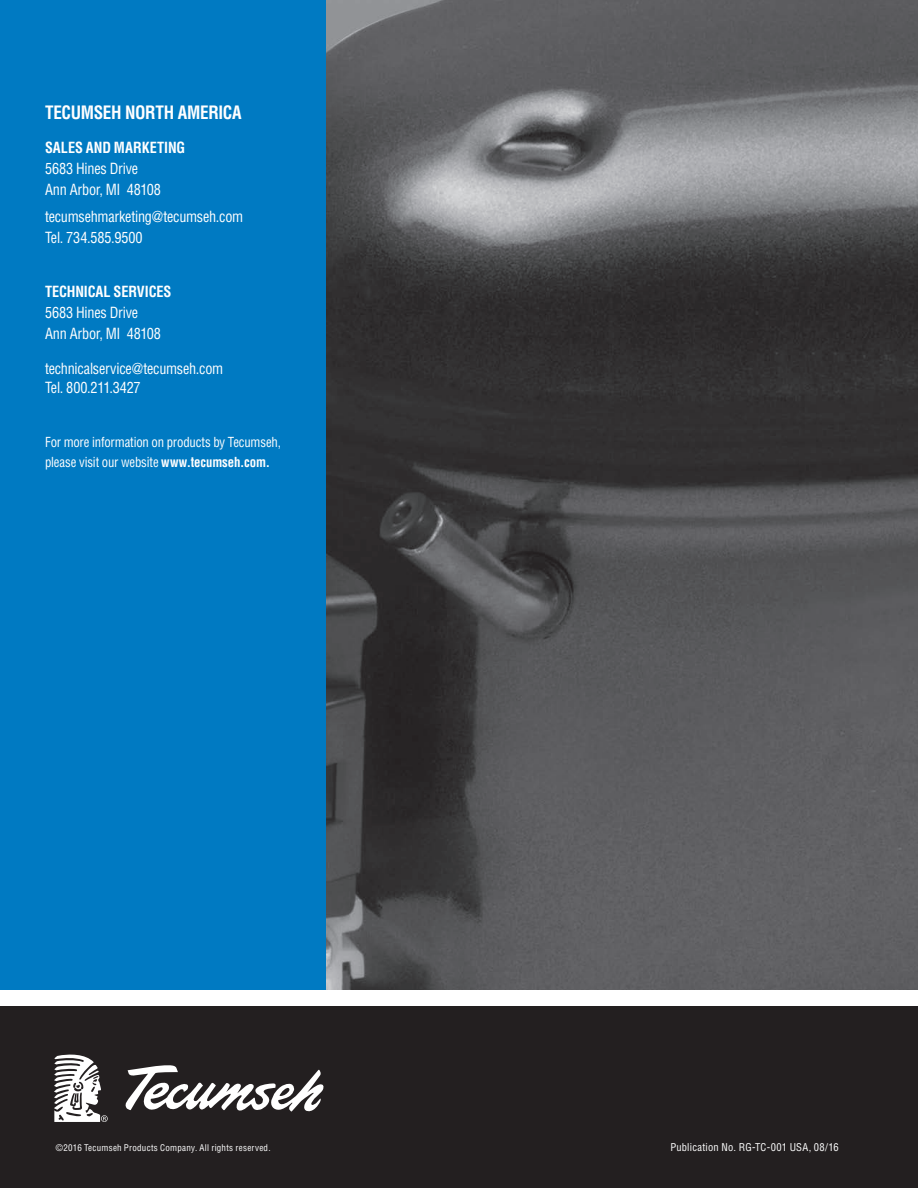
<style>
.page{position:relative;width:918px;height:1188px;background:#fff}
.page>*{position:absolute;margin:0;border:0;box-sizing:border-box;transform-origin:0 0}
.t1{font:700 condensed 18px "Helvetica Com";letter-spacing:-.02em;color:#fff;scale:.95 1}
.t2{font:condensed 15px/21px "Helvetica";letter-spacing:-.015em;color:#fff;scale:.95 1}
.t3{font:700 condensed 15px "Helvetica Com";letter-spacing:-.005em;color:#fff;scale:.95 1}
.t4{font:condensed 13.5px/19.5px "Helvetica";letter-spacing:-.01em;color:#fff;scale:.95 1}
.t5{font:condensed 10.5px "Helvetica";letter-spacing:.02em;color:#fff}
.t6{font:condensed 9px "Helvetica";letter-spacing:.03em;color:#fff}
.s1{font-weight:700}
</style>
<div class="page">
<img style="left:326px;top:0;width:592px;height:990px">
<div style="left:0;top:0;width:326px;height:990px;background:#007ac2"></div>
<div style="left:0;top:1006px;width:918px;height:182px;background:#231f20"></div>
<svg style="left:125px;top:1065px;width:199px;height:47px"></svg>
<svg style="left:54px;top:1055px;width:54px;height:67px"></svg>
<p class="t1" style="left:45px;top:100px;width:209px">TECUMSEH NORTH AMERICA</p>
<p class="t3" style="left:45px;top:138px;width:149px">SALES AND MARKETING</p>
<p class="t2" style="left:45px;top:158px;width:123px">5683 Hines Drive<br>Ann Arbor, MI 48108</p>
<p class="t2" style="left:45px;top:206px;width:210px">tecumsehmarketing@tecumseh.com<br>Tel. 734.585.9500</p>
<p class="t3" style="left:45px;top:282px;width:135px">TECHNICAL SERVICES</p>
<p class="t2" style="left:45px;top:302px;width:123px">5683 Hines Drive<br>Ann Arbor, MI 48108</p>
<p class="t2" style="left:45px;top:358px;width:189px;line-height:19.5px">technicalservice@tecumseh.com<br>Tel. 800.211.3427</p>
<p class="t4" style="left:45px;top:432px;width:250px">For more information on products by Tecumseh, please visit our website <span class="s1">www.tecumseh.com.</span></p>
<p class="t6" style="left:56px;top:1142px;width:216px">©2016 Tecumseh Products Company. All rights reserved.</p>
<p class="t5" style="left:670px;top:1141px;width:170px">Publication No. RG-TC-001 USA, 08/16</p>
</div>
